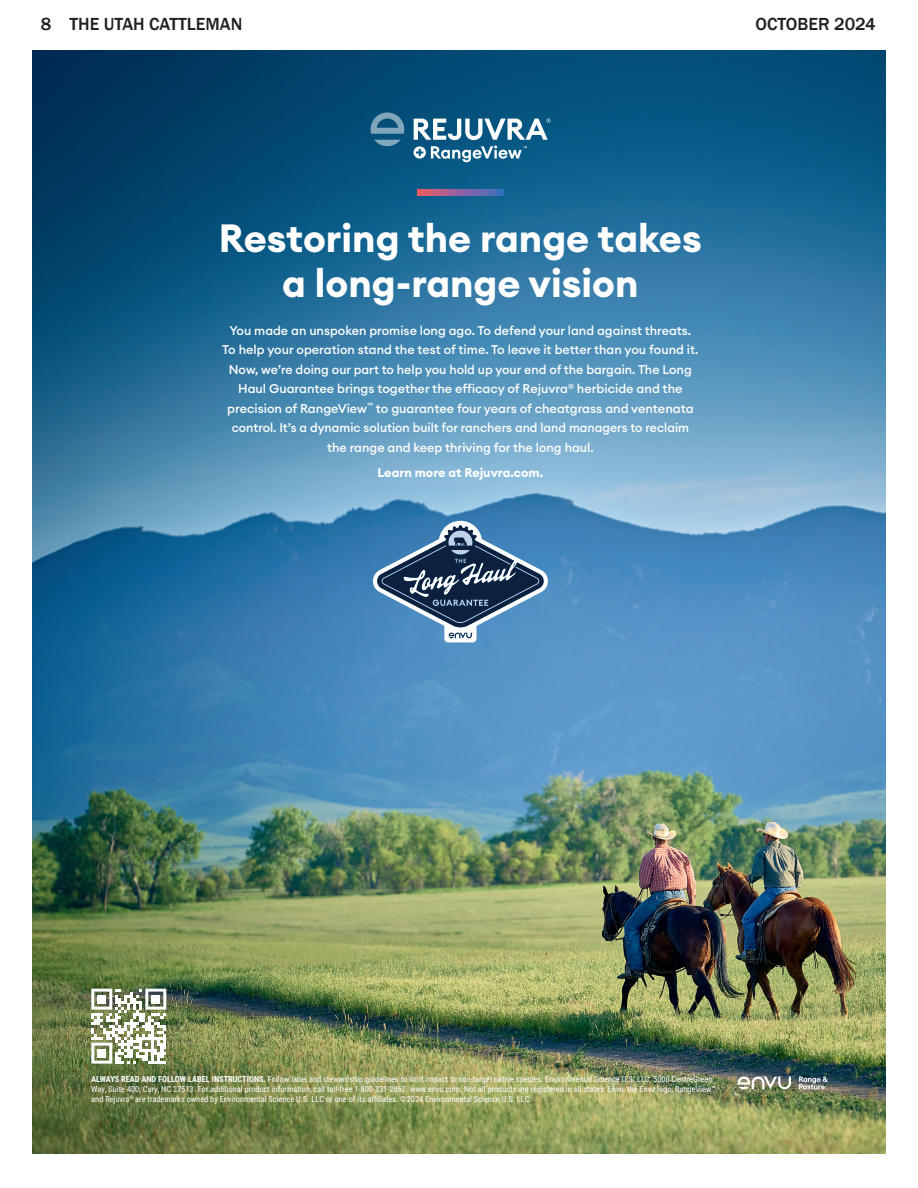
<style>
.page{position:relative;width:918px;height:1188px;background:#fff}
.page>*{position:absolute;margin:0;border:0;box-sizing:border-box;transform-origin:0 0}
.t1{font:700 38.85px/44.4px "Euclid Circular A";color:#fff;text-align:center}
.t2{font:500 18px "Franklin Gothic";color:#231f20}
.t3{font:500 12.45px/19.5px "Euclid Circular A";color:#fff;text-align:center}
.t4{font:700 12.45px "Euclid Circular A";color:#fff}
.t5{font:8.4px/9.8px "Roboto Condensed";color:#fff}
.s1{font-weight:700}
</style>
<div class="page">
<img style="left:32px;top:51px;width:854px;height:1103px">
<svg style="left:371px;top:112px;width:33px;height:34px"></svg>
<svg style="left:414px;top:119px;width:137px;height:43px"></svg>
<svg style="left:417px;top:190px;width:86px;height:6px"></svg>
<svg style="left:737px;top:1076px;width:91px;height:13px"></svg>
<svg style="left:373px;top:521px;width:175px;height:121px"></svg>
<img style="left:91px;top:989px;width:75px;height:75px">
<h2 class="t2" style="left:41px;top:13px;width:203px">8 THE UTAH CATTLEMAN</h2>
<h2 class="t2" style="left:755px;top:13px;width:122px">OCTOBER 2024</h2>
<p class="t1" style="left:219px;top:217px;width:484px">Restoring the range takes a long-range vision</p>
<p class="t3" style="left:222px;top:321px;width:478px">You made an unspoken promise long ago. To defend your land against threats.<br>To help your operation stand the test of time. To leave it better than you found it.<br>Now, we’re doing our part to help you hold up your end of the bargain. The Long Haul Guarantee brings together the efficacy of Rejuvra<sup>®</sup> herbicide and the precision of RangeView<sup>™</sup> to guarantee four years of cheatgrass and ventenata control. It’s a dynamic solution built for ranchers and land managers to reclaim the range and keep thriving for the long haul.</p>
<p class="t4" style="left:378px;top:465px;width:167px">Learn more at Rejuvra.com.</p>
<p class="t5" style="left:91px;top:1074px;width:626px"><span class="s1">ALWAYS READ AND FOLLOW LABEL INSTRUCTIONS.</span> Follow label and stewardship guidelines to limit impact to non-target native species. Environmental Science U.S. LLC, 5000 CentreGreen<br>Way, Suite 400, Cary, NC 27513. For additional product information, call toll-free 1-800-331-2867. www.envu.com. Not all products are registered in all states. Envu, the Envu logo, RangeView™ and Rejuvra<sup>®</sup> are trademarks owned by Environmental Science U.S. LLC or one of its affiliates. ©2024 Environmental Science U.S. LLC.</p>
</div>
